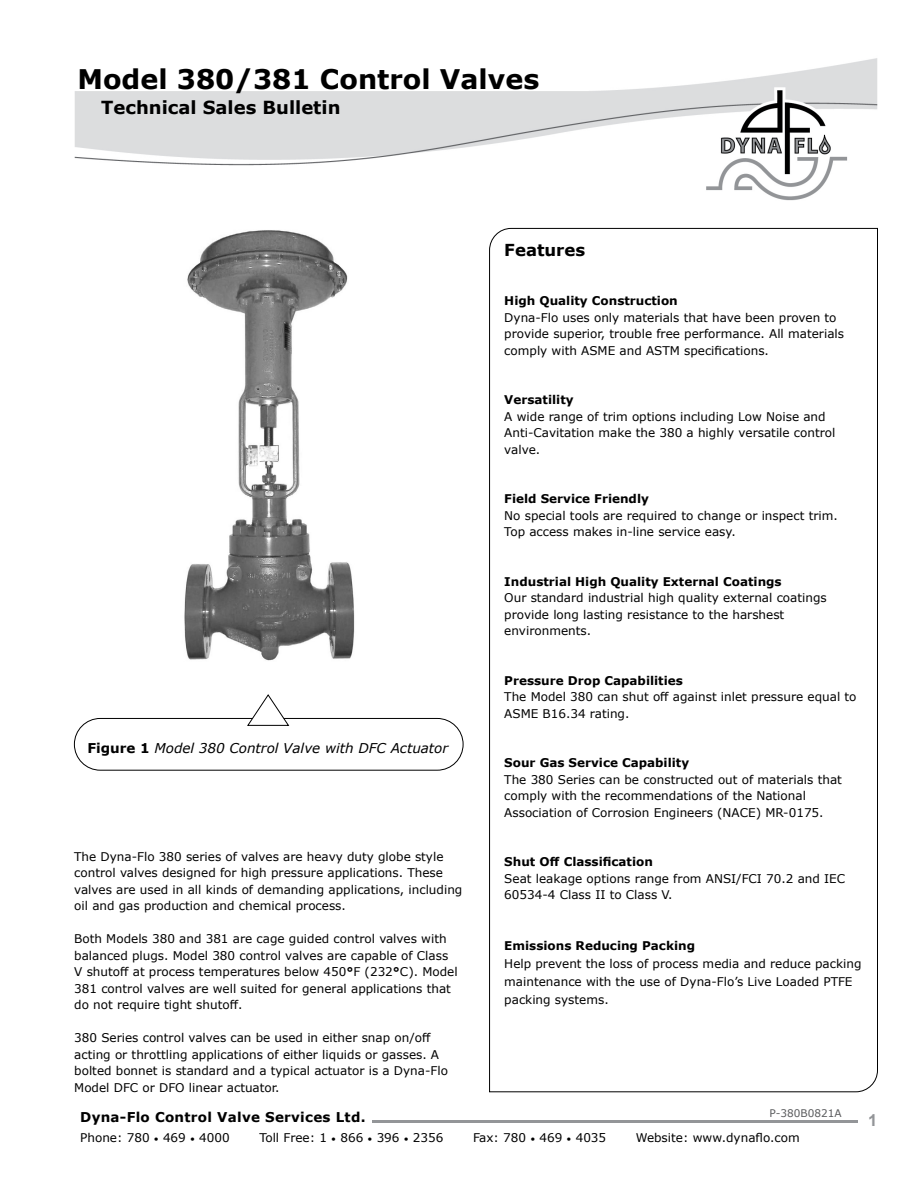
<style>
.page{position:relative;width:918px;height:1188px;background:#fff}
.page>*{position:absolute;margin:0;border:0;box-sizing:border-box;transform-origin:0 0}
.t1{font:700 27px "Verdana";color:#000}
.t2{font:700 18px "Verdana";color:#000}
.t3{font:700 16.5px "Verdana";color:#000}
.t4{font:700 16.5px "Arial";color:#939598}
.t5{font:italic 13.5px "Verdana";color:#000}
.t6{font:700 13.5px "Verdana";letter-spacing:.02em;color:#000}
.t7{font:12px/16.5px "Verdana";color:#000}
.t8{font:700 12px "Verdana";color:#000}
.t9{font:10.5px "Verdana";color:#5a5b5d}
.s1{font-weight:700;font-style:normal}
.s2{font-weight:700}
.s3{font-size:9px}
</style>
<div class="page">
<img style="left:74px;top:58px;width:804px;height:143px">
<hr style="left:372px;top:1120px;width:485px;height:2px;background:#939598">
<svg style="left:489px;top:228px;width:389px;height:864px"></svg>
<div style="left:74px;top:718px;width:389px;height:52px;border:1px solid #000;border-radius:26px"></div>
<svg style="left:247px;top:694px;width:42px;height:32px"></svg>
<img style="left:184px;top:230px;width:171px;height:431px">
<h1 class="t1" style="left:77px;top:60px;width:463px">Model 380/381 Control Valves</h1>
<h2 class="t2" style="left:101px;top:95px;width:241px">Technical Sales Bulletin</h2>
<h3 class="t3" style="left:504px;top:238px;width:82px">Features</h3>
<p class="t8" style="left:504px;top:292px;width:175px">High Quality Construction</p>
<p class="t7" style="left:504px;top:309px;width:341px">Dyna-Flo uses only materials that have been proven to provide superior, trouble free performance. All materials comply with ASME and ASTM specifications.</p>
<p class="t8" style="left:504px;top:391px;width:71px">Versatility</p>
<p class="t7" style="left:504px;top:408px;width:333px">A wide range of trim options including Low Noise and<br>Anti-Cavitation make the 380 a highly versatile control valve.</p>
<p class="t8" style="left:504px;top:490px;width:146px">Field Service Friendly</p>
<p class="t7" style="left:504px;top:507px;width:335px">No special tools are required to change or inspect trim.<br>Top access makes in-line service easy.</p>
<p class="t8" style="left:504px;top:573px;width:279px">Industrial High Quality External Coatings</p>
<p class="t7" style="left:504px;top:589px;width:324px">Our standard industrial high quality external coatings provide long lasting resistance to the harshest environments.</p>
<p class="t5" style="left:87px;top:739px;width:362px"><span class="s1">Figure 1</span> Model 380 Control Valve with DFC Actuator</p>
<p class="t7" style="left:74px;top:848px;width:390px">The Dyna-Flo 380 series of valves are heavy duty globe style control valves designed for high pressure applications. These valves are used in all kinds of demanding applications, including oil and gas production and chemical process.</p>
<p class="t7" style="left:74px;top:930px;width:385px">Both Models 380 and 381 are cage guided control valves with balanced plugs. Model 380 control valves are capable of Class V shutoff at process temperatures below 450<span class="s2">°</span>F (232<span class="s2">°</span>C). Model 381 control valves are well suited for general applications that do not require tight shutoff.</p>
<p class="t7" style="left:74px;top:1029px;width:375px">380 Series control valves can be used in either snap on/off acting or throttling applications of either liquids or gasses. A bolted bonnet is standard and a typical actuator is a Dyna-Flo Model DFC or DFO linear actuator.</p>
<p class="t8" style="left:504px;top:672px;width:180px">Pressure Drop Capabilities</p>
<p class="t7" style="left:504px;top:688px;width:354px">The Model 380 can shut off against inlet pressure equal to<br>ASME B16.34 rating.</p>
<p class="t8" style="left:504px;top:754px;width:186px">Sour Gas Service Capability</p>
<p class="t7" style="left:504px;top:771px;width:339px">The 380 Series can be constructed out of materials that comply with the recommendations of the National<br>Association of Corrosion Engineers (NACE) MR-0175.</p>
<p class="t8" style="left:504px;top:853px;width:150px">Shut Off Classification</p>
<p class="t7" style="left:504px;top:870px;width:342px">Seat leakage options range from ANSI/FCI 70.2 and IEC<br>60534-4 Class II to Class V.</p>
<p class="t8" style="left:504px;top:937px;width:192px">Emissions Reducing Packing</p>
<p class="t7" style="left:504px;top:955px;width:359px;line-height:18px">Help prevent the loss of process media and reduce packing maintenance with the use of Dyna-Flo’s Live Loaded PTFE packing systems.</p>
<p class="t9" style="left:770px;top:1106px;width:74px">P-380B0821A</p>
<p class="t6" style="left:80px;top:1108px;width:287px">Dyna-Flo Control Valve Services Ltd.</p>
<p class="t7" style="left:80px;top:1130px;width:151px">Phone: 780 <span class="s3">•</span> 469 <span class="s3">•</span> 4000</p>
<p class="t7" style="left:259px;top:1130px;width:186px">Toll Free: 1 <span class="s3">•</span> 866 <span class="s3">•</span> 396 <span class="s3">•</span> 2356</p>
<p class="t7" style="left:473px;top:1130px;width:135px">Fax: 780 <span class="s3">•</span> 469 <span class="s3">•</span> 4035</p>
<p class="t7" style="left:636px;top:1130px;width:165px">Website: www.dynaflo.com</p>
<h3 class="t4" style="left:868px;top:1108px;width:11px">1</h3>
</div>
